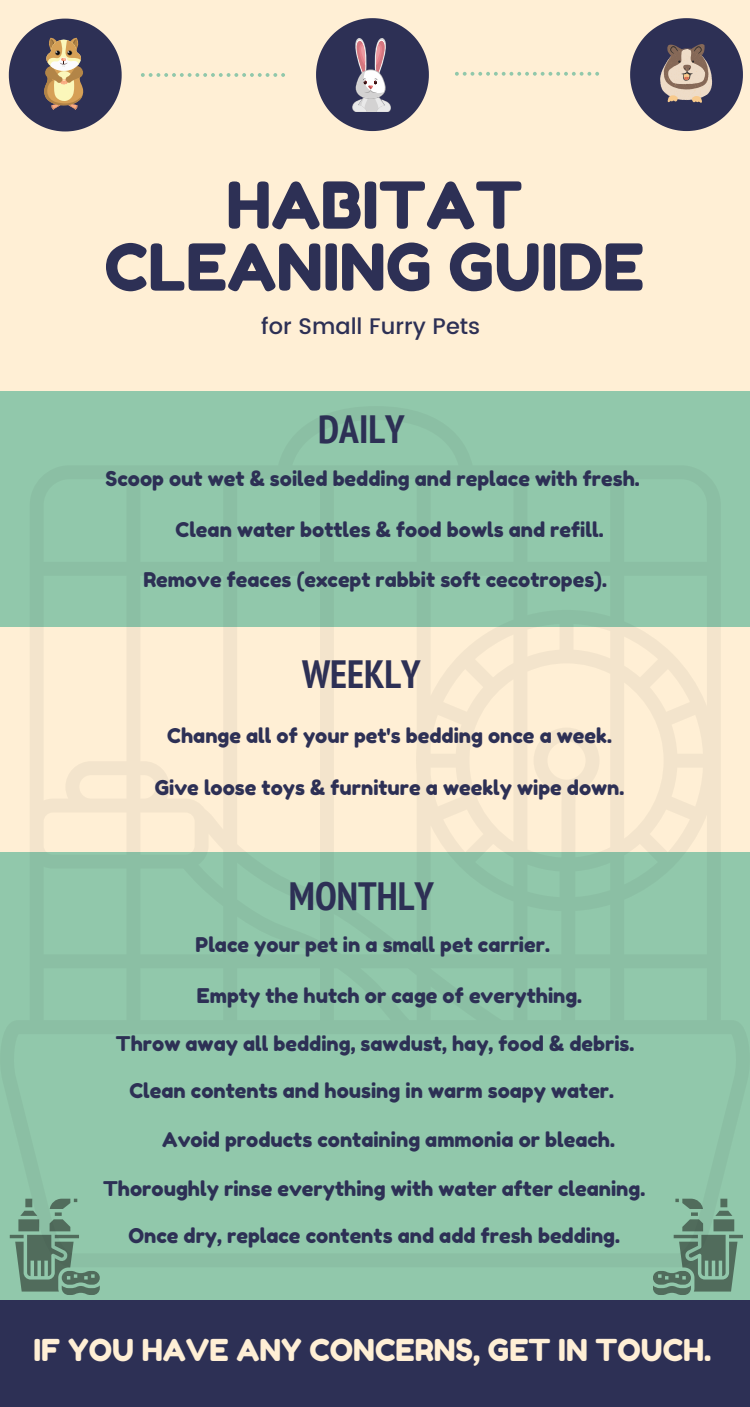
<style>
.page{position:relative;width:750px;height:1407px;background:#fff}
.page>*{position:absolute;margin:0;border:0;box-sizing:border-box;transform-origin:0 0}
.t1{font:64.5px/61.9px "Fredoka One";color:#2d3055;text-align:center}
.t2{font:700 condensed 39.38px "PT Sans";color:#2d3055}
.t3{font:30.12px "Fredoka One";color:#ffefd5}
.t4{font:500 22.5px "Poppins";color:#2d3055}
.t5{font:20.25px "Fredoka One";color:#2d3055}
</style>
<div class="page">
<div style="left:0;top:850px;width:750px;height:475px;background:#91c8ab"></div>
<div style="left:0;top:1300px;width:750px;height:106px;background:#2d3055"></div>
<div style="left:0;top:366px;width:750px;height:260px;background:#91c8ab"></div>
<div style="left:0;top:0;width:750px;height:391px;background:#ffefd5"></div>
<svg style="left:141px;top:73px;width:144px;height:4px"></svg>
<svg style="left:316px;top:18px;width:113px;height:113px"></svg>
<svg style="left:455px;top:72px;width:144px;height:4px"></svg>
<svg style="left:9px;top:19px;width:113px;height:112px"></svg>
<svg style="left:630px;top:18px;width:113px;height:113px"></svg>
<svg style="left:0;top:626px;width:750px;height:612px"></svg>
<svg style="left:10px;top:1198px;width:90px;height:96px"></svg>
<svg style="left:653px;top:1198px;width:90px;height:96px"></svg>
<p class="t1" style="left:104px;top:174px;width:541px">HABITAT<br>CLEANING GUIDE</p>
<p class="t4" style="left:261px;top:313px;width:221px">for Small Furry Pets</p>
<p class="t2" style="left:318px;top:403px;width:88px">DAILY</p>
<p class="t5" style="left:106px;top:466px;width:536px">Scoop out wet &amp; soiled bedding and replace with fresh.</p>
<p class="t5" style="left:176px;top:517px;width:429px">Clean water bottles &amp; food bowls and refill.</p>
<p class="t5" style="left:143px;top:567px;width:465px">Remove feaces (except rabbit soft cecotropes).</p>
<p class="t2" style="left:302px;top:648px;width:120px">WEEKLY</p>
<p class="t5" style="left:167px;top:723px;width:446px">Change all of your pet's bedding once a week.</p>
<p class="t5" style="left:155px;top:775px;width:471px">Give loose toys &amp; furniture a weekly wipe down.</p>
<p class="t2" style="left:289px;top:869px;width:147px">MONTHLY</p>
<p class="t5" style="left:196px;top:932px;width:356px">Place your pet in a small pet carrier.</p>
<p class="t5" style="left:197px;top:983px;width:387px">Empty the hutch or cage of everything.</p>
<p class="t5" style="left:116px;top:1031px;width:520px">Throw away all bedding, sawdust, hay, food &amp; debris.</p>
<p class="t5" style="left:129px;top:1078px;width:486px">Clean contents and housing in warm soapy water.</p>
<p class="t5" style="left:162px;top:1127px;width:454px">Avoid products containing ammonia or bleach.</p>
<p class="t5" style="left:103px;top:1175px;width:544px">Thoroughly rinse everything with water after cleaning.</p>
<p class="t5" style="left:128px;top:1222px;width:493px">Once dry, replace contents and add fresh bedding.</p>
<p class="t3" style="left:34px;top:1331px;width:679px">IF YOU HAVE ANY CONCERNS, GET IN TOUCH.</p>
</div>
